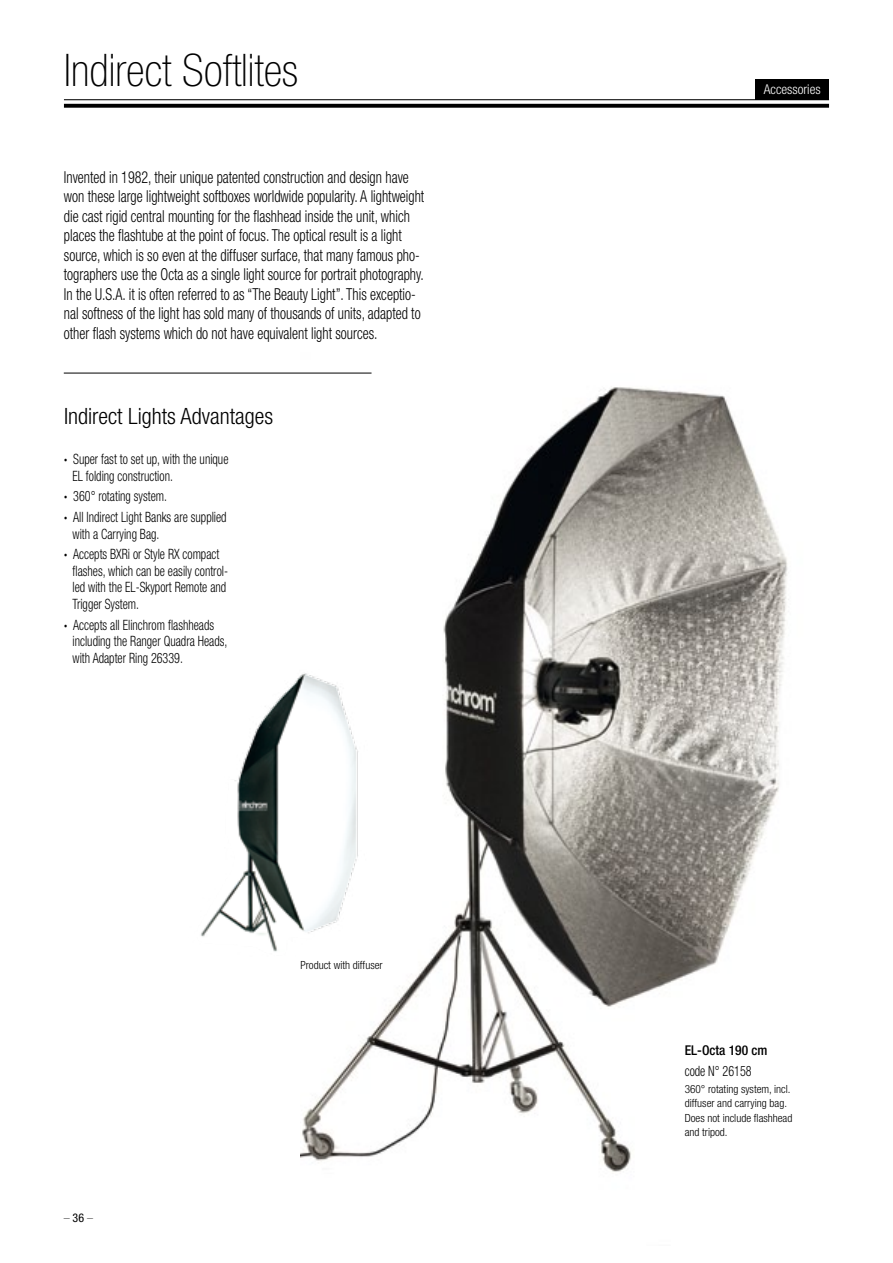
<style>
.page{position:relative;width:893px;height:1263px;background:#fff}
.page>*{position:absolute;margin:0;border:0;box-sizing:border-box;transform-origin:0 0}
.t1{font:100 condensed 45px "Helvetica Neue";color:#000}
.t2{font:300 condensed 22.5px "Helvetica Neue";color:#000}
.t3{font:300 condensed 16.5px/19.5px "Helvetica Neue";color:#000;scale:.85 1}
.t4{font:300 condensed 14.25px/16.5px "Helvetica Neue";color:#000;scale:.85 1}
.t5{font:500 condensed 13.5px "Helvetica Neue";color:#000}
.t6{font:300 condensed 13.5px "Helvetica Neue";color:#fff}
.t7{font:100 condensed 12px "Helvetica Neue";color:#000}
.t8{font:300 condensed 11.25px/14.2px "Helvetica Neue";color:#000}
.s1{font-weight:900;font-stretch:expanded}
.s2{font-weight:400}
</style>
<div class="page">
<img style="left:300px;top:372px;width:488px;height:800px">
<img style="left:201px;top:670px;width:171px;height:292px">
<hr style="left:64px;top:99px;width:765px;height:1px;background:#000">
<svg style="left:64px;top:104px;width:765px;height:4px;background:#131313"></svg>
<div style="left:756px;top:79px;width:73px;height:20px;background:#000"></div>
<hr style="left:64px;top:373px;width:308px;height:1px;background:#000">
<h1 class="t1" style="left:64px;top:45px;width:235px">Indirect Softlites</h1>
<p class="t3" style="left:64px;top:167px;width:425px">Invented in 1982, their unique patented construction and design have won these large lightweight softboxes worldwide popularity. A lightweight die cast rigid central mounting for the flashhead inside the unit, which places the flashtube at the point of focus. The optical result is a light source, which is so even at the diffuser surface, that many famous pho&shy;tographers use the Octa as a single light source for portrait photography.<br>In the U.S.A. it is often referred to as “The Beauty Light”. This exceptio&shy;nal softness of the light has sold many of thousands of units, adapted to other flash systems which do not have equivalent light sources.</p>
<h2 class="t2" style="left:64px;top:403px;width:211px">Indirect Lights Advantages</h2>
<p class="t4" style="left:73px;top:451px;width:185px;text-indent:-9px"><span class="s1">·</span> Super fast to set up, with the unique<br>EL folding construction.</p>
<p class="t4" style="left:64px;top:486px;width:193px;line-height:20.7px"><span class="s1">·</span> 360° rotating system.<br><span class="s1">·</span> All Indirect Light Banks are supplied</p>
<p class="t4" style="left:64px;top:523px;width:184px;line-height:20.7px;text-indent:9px">with a Carrying Bag.<br><span class="s1">·</span> Accepts BXRi or Style RX compact</p>
<p class="t4" style="left:73px;top:562px;width:185px">flashes, which can be easily control&shy;led with the EL-Skyport Remote and<br>Trigger System.</p>
<p class="t4" style="left:73px;top:616px;width:184px;text-indent:-9px"><span class="s1">·</span> Accepts all Elinchrom flashheads including the Ranger Quadra Heads, with Adapter Ring 26339.</p>
<p class="t7" style="left:64px;top:1211px;width:31px">– <span class="s2">36</span> –</p>
<p class="t8" style="left:300px;top:958px;width:84px">Product with diffuser</p>
<p class="t6" style="left:764px;top:82px;width:58px">Accessories</p>
<p class="t5" style="left:685px;top:1042px;width:84px">EL-Octa 190 cm</p>
<p class="t4" style="left:685px;top:1063px;width:80px">code N° 26158</p>
<p class="t8" style="left:685px;top:1082px;width:109px">360° rotating system, incl. diffuser and carrying bag.<br>Does not include flashhead and tripod.</p>
</div>
